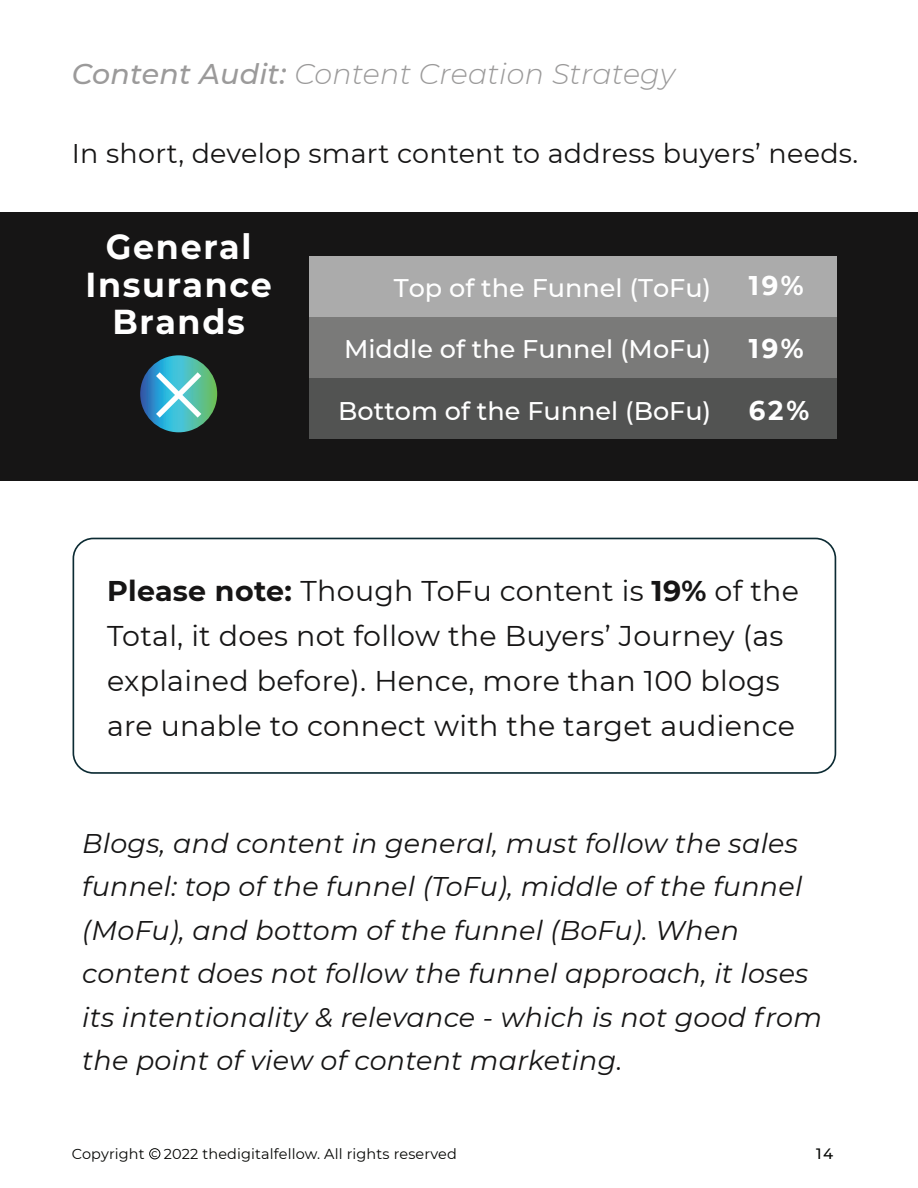
<style>
.page{position:relative;width:918px;height:1188px;background:#fff}
.page>*{position:absolute;margin:0;border:0;box-sizing:border-box;transform-origin:0 0}
.t1{font:700 34.5px/37.5px "Montserrat";letter-spacing:.05em;color:#fff;text-align:center}
.t2{font:28.5px/45px "Montserrat";letter-spacing:.01em;color:#161515}
.t3{font:italic 300 28.5px "Montserrat";letter-spacing:.01em;color:#9b9a9a}
.t4{font:italic 27px/43.5px "Montserrat";letter-spacing:.01em;color:#161515}
.t5{font:27px "Montserrat";letter-spacing:.01em;color:#161515}
.t6{font:700 27px "Montserrat";color:#fff}
.t7{font:500 25.5px "Montserrat";color:#fff}
.t8{font:500 15px "Montserrat";color:#040503}
.t9{font:14.4px "Montserrat";letter-spacing:.01em;color:#040503}
.s1{font-weight:500}
.s2{font-weight:700}
</style>
<div class="page">
<div style="left:149px;top:1148px;width:11px;height:11px;border:1px solid #040503;border-radius:50%"></div>
<div style="left:0;top:212px;width:918px;height:269px;background:#161515"></div>
<div style="left:310px;top:317px;width:527px;height:61px;background:#7a7a79"></div>
<div style="left:310px;top:378px;width:527px;height:61px;background:#525352"></div>
<div style="left:310px;top:256px;width:527px;height:61px;background:#ababab"></div>
<svg style="left:140px;top:355px;width:77px;height:77px"></svg>
<svg style="left:156px;top:372px;width:45px;height:46px"></svg>
<div style="left:73px;top:538px;width:763px;height:236px;border:2px solid #0c2b33;border-radius:20px"></div>
<p class="t3" style="left:72px;top:54px;width:605px"><span class="s1">Content Audit:</span> Content Creation Strategy</p>
<p class="t5" style="left:72px;top:134px;width:788px">In short, develop smart content to address buyers’ needs.</p>
<p class="t1" style="left:86px;top:226px;width:188px">General<br>Insurance<br>Brands</p>
<p class="t7" style="left:394px;top:270px;width:319px">Top of the Funnel (ToFu)</p>
<p class="t7" style="left:344px;top:331px;width:369px">Middle of the Funnel (MoFu)</p>
<p class="t7" style="left:338px;top:393px;width:374px">Bottom of the Funnel (BoFu)</p>
<p class="t6" style="left:749px;top:266px;width:56px">19%</p>
<p class="t6" style="left:749px;top:329px;width:56px">19%</p>
<p class="t6" style="left:749px;top:391px;width:62px">62%</p>
<p class="t2" style="left:107px;top:568px;width:693px"><span class="s2">Please note:</span> Though ToFu content is <span class="s2">19%</span> of the Total, it does not follow the Buyers’ Journey (as explained before). Hence, more than 100 blogs are unable to connect with the target audience</p>
<p class="t4" style="left:82px;top:820px;width:741px">Blogs, and content in general, must follow the sales funnel: top of the funnel (ToFu), middle of the funnel (MoFu), and bottom of the funnel (BoFu). When content does not follow the funnel approach, it loses its intentionality &amp; relevance - which is not good from the point of view of content marketing.</p>
<p class="t9" style="left:72px;top:1144px;width:387px">Copyright <sup>C</sup> 2022 thedigitalfellow. All rights reserved</p>
<p class="t8" style="left:816px;top:1143px;width:19px">14</p>
</div>
